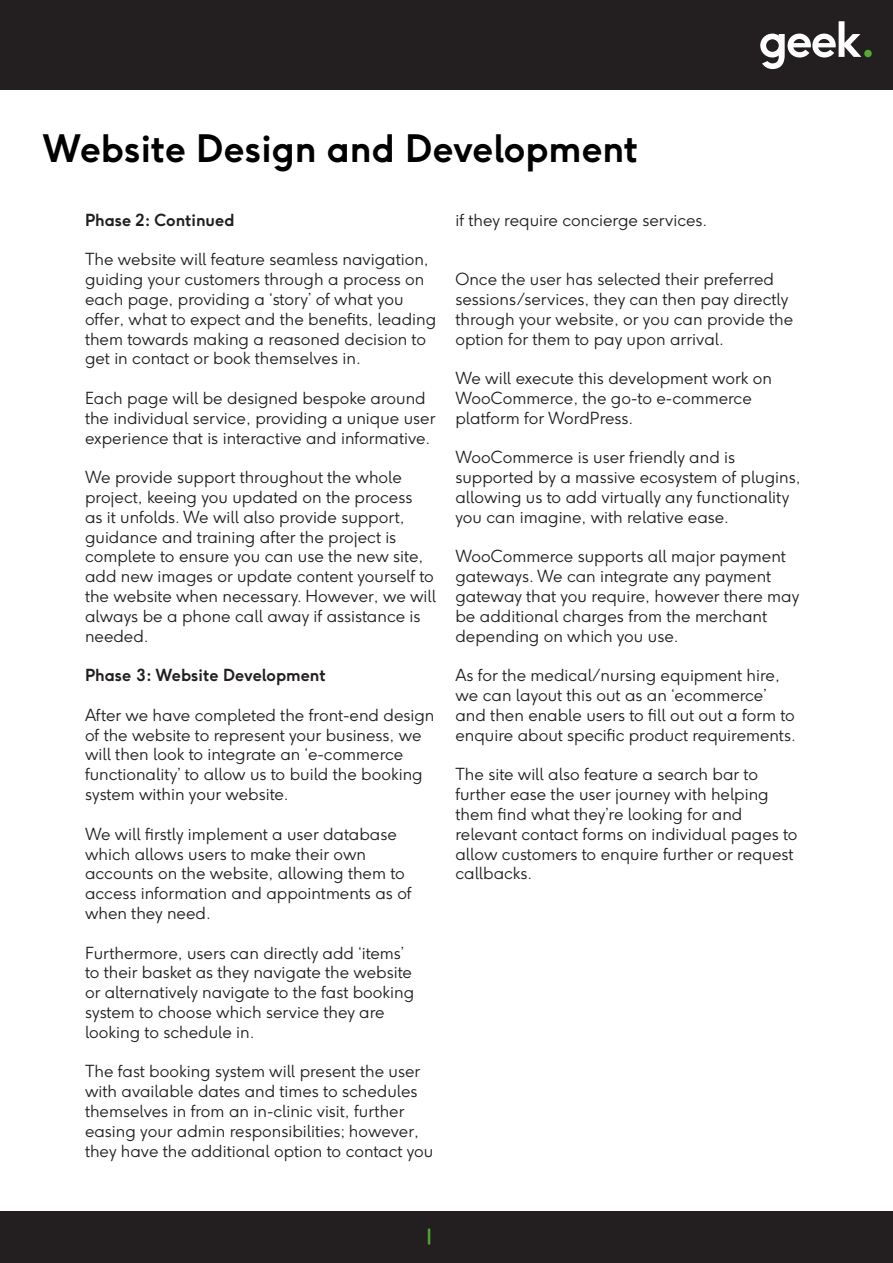
<style>
.page{position:relative;width:893px;height:1263px;background:#fff}
.page>*{position:absolute;margin:0;border:0;box-sizing:border-box;transform-origin:0 0}
.t1{font:700 37.5px "F37 Ginger";color:#000}
.t2{font:700 18px "F37 Ginger";color:#4fad2f}
.t3{font:300 16.5px/19.8px "F37 Ginger";color:#231f20}
.t4{font:700 16.5px "F37 Ginger";color:#231f20}
</style>
<div class="page">
<div style="left:0;top:1212px;width:893px;height:51px;background:#231f20"></div>
<div style="left:0;top:0;width:893px;height:89px;background:#231f20"></div>
<svg style="left:760px;top:21px;width:101px;height:48px"></svg>
<div style="left:864px;top:50px;width:8px;height:7px;background:#4fad2f;border-radius:50%"></div>
<p class="t1" style="left:43px;top:124px;width:598px">Website Design and Development</p>
<p class="t4" style="left:85px;top:209px;width:151px">Phase 2: Continued</p>
<p class="t3" style="left:85px;top:250px;width:353px">The website will feature seamless navigation, guiding your customers through a process on each page, providing a ‘story’ of what you offer, what to expect and the benefits, leading them towards making a reasoned decision to get in contact or book themselves in.</p>
<p class="t3" style="left:85px;top:388px;width:352px">Each page will be designed bespoke around the individual service, providing a unique user experience that is interactive and informative.</p>
<p class="t3" style="left:85px;top:467px;width:353px">We provide support throughout the whole project, keeing you updated on the process<br>as it unfolds. We will also provide support, guidance and training after the project is complete to ensure you can use the new site, add new images or update content yourself to the website when necessary. However, we will always be a phone call away if assistance is needed.</p>
<p class="t4" style="left:85px;top:665px;width:242px">Phase 3: Website Development</p>
<p class="t3" style="left:85px;top:705px;width:351px">After we have completed the front-end design of the website to represent your business, we will then look to integrate an ‘e-commerce functionality’ to allow us to build the booking system within your website.</p>
<p class="t3" style="left:85px;top:824px;width:328px">We will firstly implement a user database which allows users to make their own accounts on the website, allowing them to access information and appointments as of when they need.</p>
<p class="t3" style="left:85px;top:943px;width:331px">Furthermore, users can directly add ‘items’ to their basket as they navigate the website or alternatively navigate to the fast booking system to choose which service they are looking to schedule in.</p>
<p class="t3" style="left:85px;top:1061px;width:350px">The fast booking system will present the user with available dates and times to schedules themselves in from an in-clinic visit, further easing your admin responsibilities; however, they have the additional option to contact you</p>
<p class="t3" style="left:455px;top:210px;width:253px">if they require concierge services.</p>
<p class="t3" style="left:455px;top:269px;width:339px">Once the user has selected their preferred sessions/services, they can then pay directly through your website, or you can provide the option for them to pay upon arrival.</p>
<p class="t3" style="left:455px;top:368px;width:318px">We will execute this development work on<br>WooCommerce, the go-to e-commerce platform for WordPress.</p>
<p class="t3" style="left:455px;top:448px;width:347px">WooCommerce is user friendly and is supported by a massive ecosystem of plugins, allowing us to add virtually any functionality you can imagine, with relative ease.</p>
<p class="t3" style="left:455px;top:547px;width:345px">WooCommerce supports all major payment gateways. We can integrate any payment gateway that you require, however there may be additional charges from the merchant depending on which you use.</p>
<p class="t3" style="left:455px;top:665px;width:342px">As for the medical/nursing equipment hire, we can layout this out as an ‘ecommerce’ and then enable users to fill out out a form to enquire about specific product requirements.</p>
<p class="t3" style="left:455px;top:764px;width:344px">The site will also feature a search bar to further ease the user journey with helping them find what they’re looking for and relevant contact forms on individual pages to allow customers to enquire further or request callbacks.</p>
<p class="t2" style="left:427px;top:1223px;width:6px">|</p>
</div>
